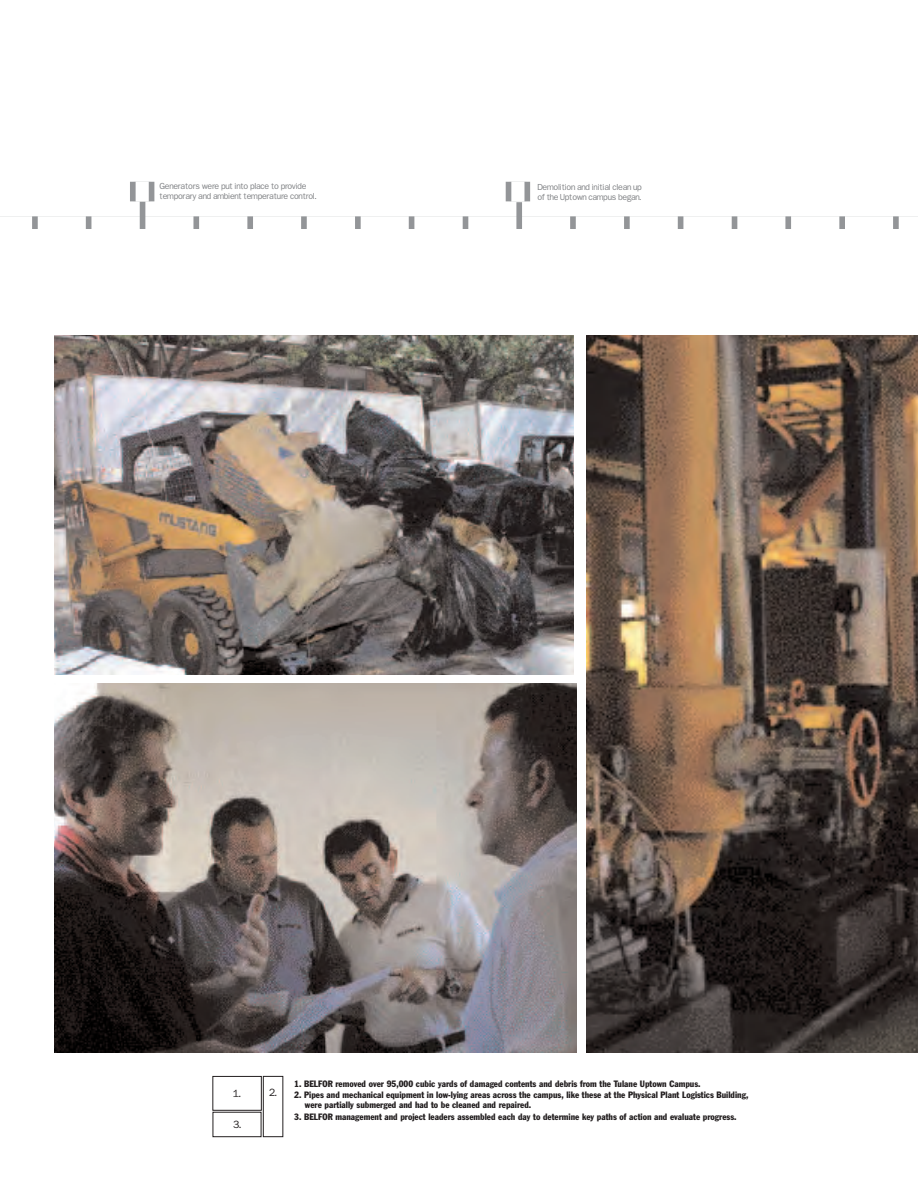
<style>
.page{position:relative;width:918px;height:1188px;background:#fff}
.page>*{position:absolute;margin:0;border:0;box-sizing:border-box;transform-origin:0 0}
.t1{font:9px/10.8px "Franklin Gothic Condensed S Si Condensed";color:#231f20}
.t2{font:9px "Franklin";color:#231f20}
.t3{font:7.5px/10.5px "Franklin";letter-spacing:-.025em;color:#808285}
</style>
<div class="page">
<img style="left:587px;top:335px;width:331px;height:718px">
<img style="left:54px;top:335px;width:520px;height:340px">
<img style="left:54px;top:684px;width:522px;height:369px">
<hr style="left:0;top:216px;width:918px;height:1px;background:#939598">
<svg style="left:34px;top:216px;width:1px;height:13px"></svg>
<svg style="left:88px;top:216px;width:1px;height:13px"></svg>
<svg style="left:142px;top:202px;width:1px;height:27px"></svg>
<svg style="left:196px;top:216px;width:1px;height:13px"></svg>
<svg style="left:250px;top:216px;width:1px;height:13px"></svg>
<svg style="left:303px;top:216px;width:1px;height:13px"></svg>
<svg style="left:357px;top:216px;width:1px;height:13px"></svg>
<svg style="left:411px;top:216px;width:1px;height:13px"></svg>
<svg style="left:465px;top:216px;width:1px;height:13px"></svg>
<svg style="left:519px;top:202px;width:1px;height:27px"></svg>
<svg style="left:573px;top:216px;width:1px;height:13px"></svg>
<svg style="left:626px;top:216px;width:1px;height:13px"></svg>
<svg style="left:680px;top:216px;width:1px;height:13px"></svg>
<svg style="left:734px;top:216px;width:1px;height:13px"></svg>
<svg style="left:788px;top:216px;width:1px;height:13px"></svg>
<svg style="left:842px;top:216px;width:1px;height:13px"></svg>
<svg style="left:895px;top:216px;width:1px;height:13px"></svg>
<div style="left:132px;top:181px;width:20px;height:21px;border:1px solid #939598"></div>
<div style="left:508px;top:181px;width:20px;height:21px;border:1px solid #939598"></div>
<div style="left:213px;top:1076px;width:49px;height:35px;border:1px solid #231f20"></div>
<div style="left:213px;top:1112px;width:48px;height:25px;border:1px solid #231f20"></div>
<div style="left:263px;top:1076px;width:20px;height:61px;border:1px solid #231f20"></div>
<p class="t3" style="left:160px;top:181px;width:158px">Generators were put into place to provide temporary and ambient temperature control.</p>
<p class="t3" style="left:537px;top:182px;width:106px">Demolition and initial clean up of the Uptown campus began.</p>
<p class="t2" style="left:233px;top:1088px;width:9px">1.</p>
<p class="t2" style="left:269px;top:1087px;width:9px">2.</p>
<p class="t2" style="left:233px;top:1120px;width:10px">3.</p>
<p class="t1" style="left:294px;top:1079px;width:408px">1. BELFOR removed over 95,000 cubic yards of damaged contents and debris from the Tulane Uptown Campus.</p>
<p class="t1" style="left:305px;top:1090px;width:445px;text-indent:-11px">2. Pipes and mechanical equipment in low-lying areas across the campus, like these at the Physical Plant Logistics Building, were partially submerged and had to be cleaned and repaired.</p>
<p class="t1" style="left:294px;top:1112px;width:444px">3. BELFOR management and project leaders assembled each day to determine key paths of action and evaluate progress.</p>
</div>
